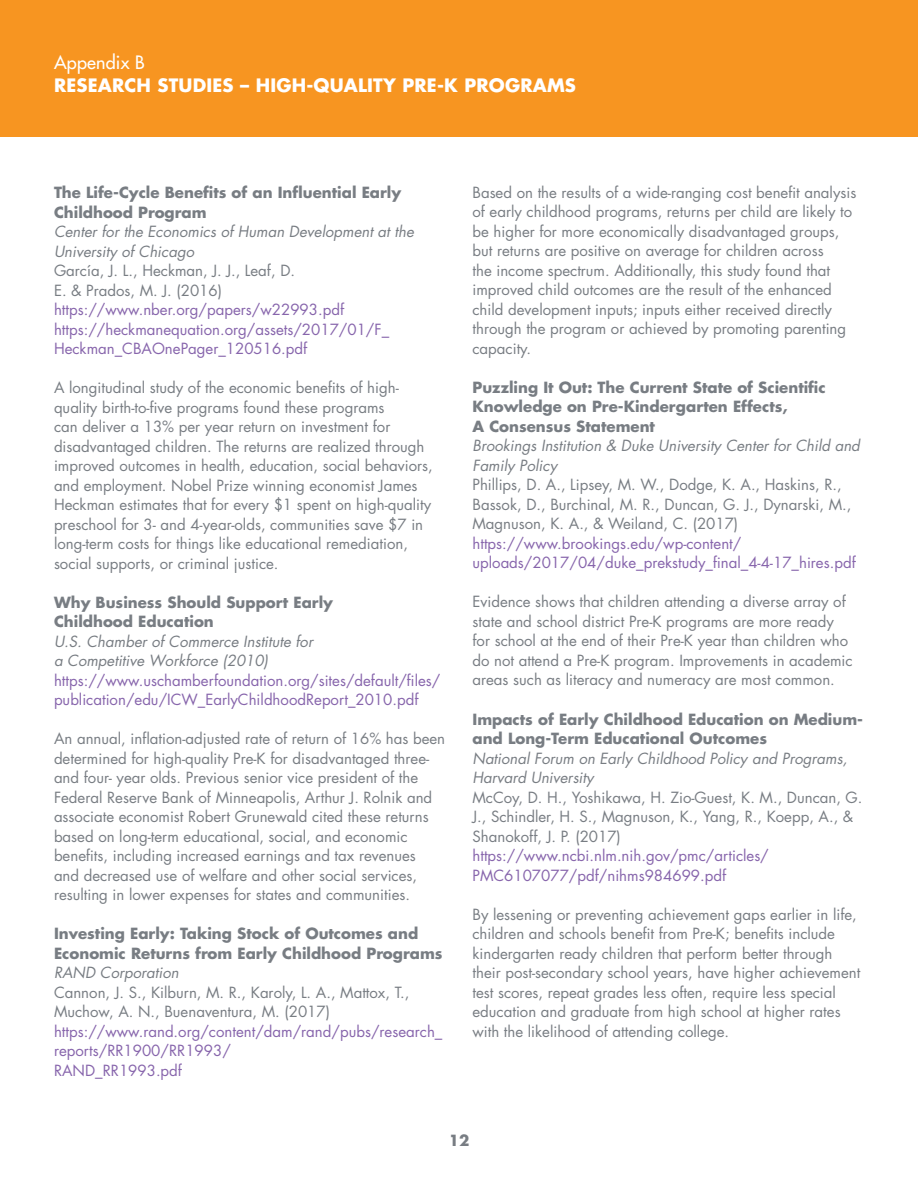
<style>
.page{position:relative;width:918px;height:1188px;background:#fff}
.page>*{position:absolute;margin:0;border:0;box-sizing:border-box;transform-origin:0 0}
.t1{font:700 18px "Futura";letter-spacing:.01em;color:#fff}
.t2{font:18px "Futura";letter-spacing:.01em;color:#fff}
.t3{font:15px/19.5px "Futura";color:#787d83}
.t4{font:15px/19.5px "Futura";color:#8765ac}
.t5{font:700 15px/19.5px "Futura";color:#787d83}
.t6{font:italic 15px/19.5px "Futura";color:#787d83}
</style>
<div class="page">
<div style="left:0;top:0;width:918px;height:136px;background:#f79521"></div>
<p class="t2" style="left:54px;top:51px;width:92px">Appendix B</p>
<p class="t1" style="left:54px;top:72px;width:524px">RESEARCH STUDIES – HIGH-QUALITY PRE-K PROGRAMS</p>
<p class="t5" style="left:54px;top:182px;width:349px">The Life-Cycle Benefits of an Influential Early<br>Childhood Program</p>
<p class="t6" style="left:54px;top:222px;width:361px">Center for the Economics of Human Development at the<br>University of Chicago</p>
<p class="t3" style="left:54px;top:261px;width:243px">García, J. L., Heckman, J. J., Leaf, D.<br>E. &amp; Prados, M. J. (2016)</p>
<p class="t4" style="left:54px;top:300px;width:337px">https://www.nber.org/papers/w22993.pdf https://heckmanequation.org/assets/2017/01/F_<br>Heckman_CBAOnePager_120516.pdf</p>
<p class="t3" style="left:54px;top:378px;width:380px">A longitudinal study of the economic benefits of high&shy;quality birth-to-five programs found these programs<br>can deliver a 13% per year return on investment for disadvantaged children. The returns are realized through improved outcomes in health, education, social behaviors, and employment. Nobel Prize winning economist James Heckman estimates that for every $1 spent on high-quality preschool for 3- and 4-year-olds, communities save $7 in long-term costs for things like educational remediation, social supports, or criminal justice.</p>
<p class="t5" style="left:54px;top:592px;width:281px">Why Business Should Support Early<br>Childhood Education</p>
<p class="t6" style="left:54px;top:631px;width:261px">U.S. Chamber of Commerce Institute for a Competitive Workforce (2010)</p>
<p class="t4" style="left:54px;top:670px;width:388px">https://www.uschamberfoundation.org/sites/default/files/ publication/edu/ICW_EarlyChildhoodReport_2010.pdf</p>
<p class="t3" style="left:54px;top:729px;width:393px">An annual, inflation-adjusted rate of return of 16% has been determined for high-quality Pre-K for disadvantaged three&shy;and four- year olds. Previous senior vice president of the Federal Reserve Bank of Minneapolis, Arthur J. Rolnik and associate economist Robert Grunewald cited these returns based on long-term educational, social, and economic benefits, including increased earnings and tax revenues<br>and decreased use of welfare and other social services, resulting in lower expenses for states and communities.</p>
<p class="t5" style="left:54px;top:923px;width:390px">Investing Early: Taking Stock of Outcomes and<br>Economic Returns from Early Childhood Programs</p>
<p class="t6" style="left:54px;top:963px;width:126px">RAND Corporation</p>
<p class="t3" style="left:54px;top:982px;width:357px">Cannon, J. S., Kilburn, M. R., Karoly, L. A., Mattox, T.,<br>Muchow, A. N., Buenaventura, M. (2017)</p>
<p class="t4" style="left:54px;top:1021px;width:390px">https://www.rand.org/content/dam/rand/pubs/research_ reports/RR1900/RR1993/<br>RAND_RR1993.pdf</p>
<p class="t3" style="left:472px;top:182px;width:385px">Based on the results of a wide-ranging cost benefit analysis of early childhood programs, returns per child are likely to be higher for more economically disadvantaged groups, but returns are positive on average for children across<br>the income spectrum. Additionally, this study found that improved child outcomes are the result of the enhanced child development inputs; inputs either received directly through the program or achieved by promoting parenting capacity.</p>
<p class="t5" style="left:472px;top:377px;width:355px">Puzzling It Out: The Current State of Scientific<br>Knowledge on Pre-Kindergarten Effects,<br>A Consensus Statement</p>
<p class="t6" style="left:472px;top:436px;width:389px">Brookings Institution &amp; Duke University Center for Child and<br>Family Policy</p>
<p class="t3" style="left:472px;top:475px;width:380px">Phillips, D. A., Lipsey, M. W., Dodge, K. A., Haskins, R.,<br>Bassok, D., Burchinal, M. R., Duncan, G. J., Dynarski, M.,<br>Magnuson, K. A., &amp; Weiland, C. (2017)</p>
<p class="t4" style="left:472px;top:533px;width:385px">https://www.brookings.edu/wp-content/ uploads/2017/04/duke_prekstudy_final_4-4-17_hires.pdf</p>
<p class="t3" style="left:472px;top:592px;width:382px">Evidence shows that children attending a diverse array of state and school district Pre-K programs are more ready for school at the end of their Pre-K year than children who do not attend a Pre-K program. Improvements in academic areas such as literacy and numeracy are most common.</p>
<p class="t5" style="left:472px;top:709px;width:392px">Impacts of Early Childhood Education on Medium&shy;and Long-Term Educational Outcomes</p>
<p class="t6" style="left:472px;top:748px;width:376px">National Forum on Early Childhood Policy and Programs,<br>Harvard University</p>
<p class="t3" style="left:472px;top:787px;width:392px">McCoy, D. H., Yoshikawa, H. Zio-Guest, K. M., Duncan, G.<br>J., Schindler, H. S., Magnuson, K., Yang, R., Koepp, A., &amp;<br>Shanokoff, J. P. (2017)</p>
<p class="t4" style="left:472px;top:846px;width:298px">https://www.ncbi.nlm.nih.gov/pmc/articles/<br>PMC6107077/pdf/nihms984699.pdf</p>
<p class="t3" style="left:472px;top:904px;width:389px">By lessening or preventing achievement gaps earlier in life, children and schools benefit from Pre-K; benefits include kindergarten ready children that perform better through their post-secondary school years, have higher achievement test scores, repeat grades less often, require less special education and graduate from high school at higher rates with the likelihood of attending college.</p>
<p class="t5" style="left:449px;top:1130px;width:22px">12</p>
</div>
